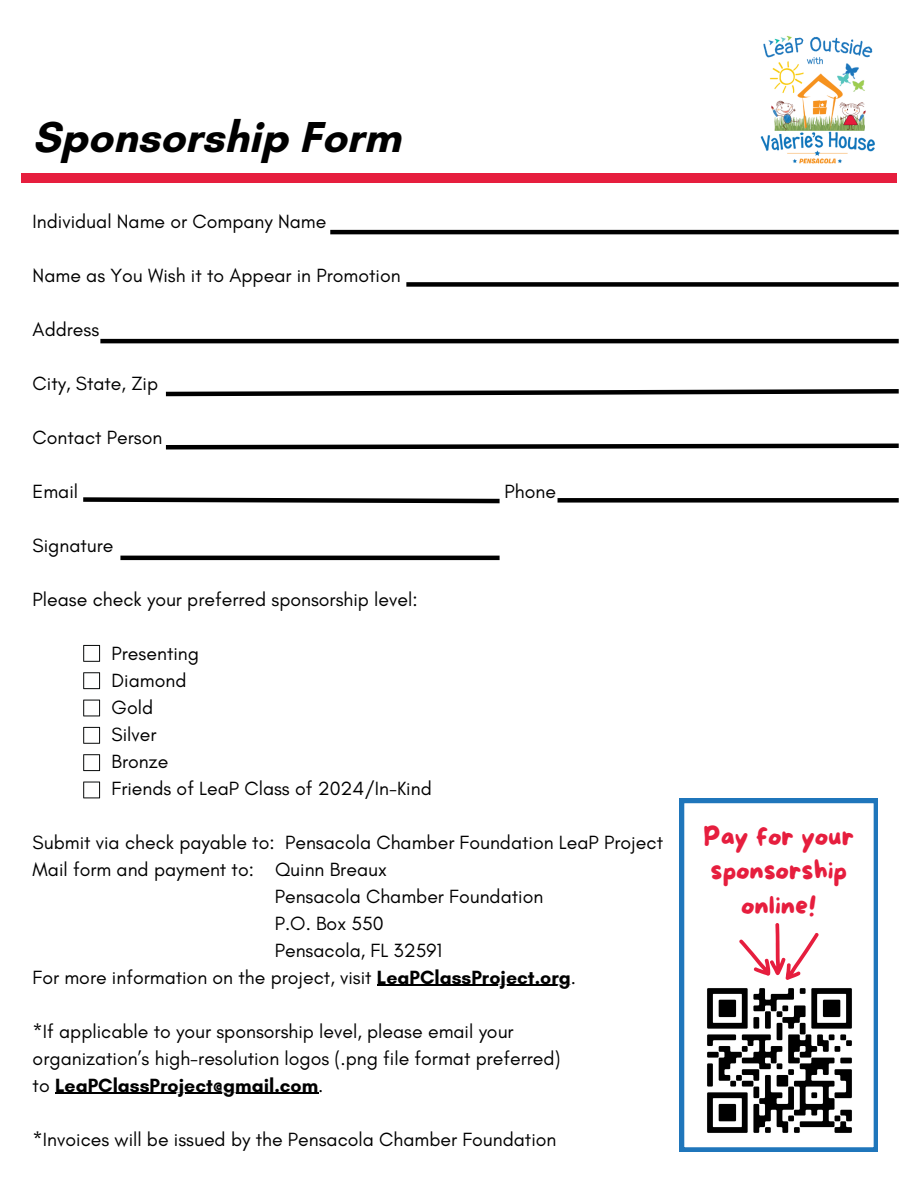
<style>
.page{position:relative;width:918px;height:1188px;background:#fff}
.page>*{position:absolute;margin:0;border:0;box-sizing:border-box;transform-origin:0 0}
.t1{font:700 44.1px "Glacial Indifference";color:#000}
.t2{font:25.5px/34.8px "More Sugar";color:#e61e3e;text-align:center}
.t3{font:19.5px "Glacial Indifference";color:#000}
.t4{font:700 19.5px "Glacial Indifference";color:#000}
.s1{font-weight:700}
.s2{font-weight:400}
</style>
<div class="page">
<img style="left:760px;top:35px;width:115px;height:129px">
<div style="left:21px;top:173px;width:844px;height:10px;background:#e61e3e"></div>
<div style="left:865px;top:173px;width:32px;height:10px;background:#e61e3e"></div>
<hr style="left:377px;top:985px;width:194px;height:1px;background:#000">
<hr style="left:55px;top:1093px;width:263px;height:1px;background:#000">
<svg style="left:83px;top:645px;width:17px;height:17px"></svg>
<svg style="left:83px;top:672px;width:17px;height:17px"></svg>
<svg style="left:83px;top:700px;width:17px;height:16px"></svg>
<svg style="left:83px;top:727px;width:17px;height:17px"></svg>
<svg style="left:83px;top:754px;width:17px;height:17px"></svg>
<svg style="left:83px;top:782px;width:17px;height:16px"></svg>
<hr style="left:330px;top:230px;width:569px;height:4px;background:#000">
<div style="left:406px;top:282px;width:493px;height:5px;background:#000"></div>
<hr style="left:100px;top:339px;width:799px;height:4px;background:#000">
<svg style="left:165px;top:389px;width:734px;height:8px"></svg>
<svg style="left:165px;top:443px;width:734px;height:7px"></svg>
<svg style="left:83px;top:497px;width:417px;height:7px"></svg>
<div style="left:558px;top:498px;width:341px;height:5px;background:#000"></div>
<hr style="left:120px;top:556px;width:380px;height:4px;background:#000">
<svg style="left:680px;top:799px;width:198px;height:353px"></svg>
<p class="t1" style="left:33px;top:110px;width:370px">Sponsorship Form</p>
<p class="t3" style="left:33px;top:209px;width:295px">Individual Name or Company Name</p>
<p class="t3" style="left:33px;top:263px;width:369px">Name as You Wish it to Appear in Promotion</p>
<p class="t3" style="left:33px;top:317px;width:68px">Address</p>
<p class="t3" style="left:33px;top:371px;width:127px">City, State, Zip</p>
<p class="t3" style="left:33px;top:425px;width:131px">Contact Person</p>
<p class="t3" style="left:33px;top:479px;width:47px">Email</p>
<p class="t3" style="left:505px;top:479px;width:53px">Phone</p>
<p class="t3" style="left:33px;top:533px;width:82px">Signature</p>
<p class="t3" style="left:33px;top:587px;width:386px">Please check your preferred sponsorship level:</p>
<p class="t3" style="left:112px;top:641px;width:89px">Presenting</p>
<p class="t3" style="left:112px;top:668px;width:76px">Diamond</p>
<p class="t3" style="left:112px;top:695px;width:43px">Gold</p>
<p class="t3" style="left:112px;top:722px;width:46px">Silver</p>
<p class="t3" style="left:112px;top:749px;width:58px">Bronze</p>
<p class="t3" style="left:112px;top:776px;width:322px">Friends of LeaP Class of 2024/In-Kind</p>
<p class="t3" style="left:33px;top:830px;width:632px">Submit via check payable to: Pensacola Chamber Foundation LeaP Project</p>
<p class="t3" style="left:33px;top:857px;width:356px">Mail form and payment to: Quinn Breaux</p>
<p class="t3" style="left:275px;top:884px;width:270px">Pensacola Chamber Foundation</p>
<p class="t3" style="left:275px;top:911px;width:110px">P.O. Box 550</p>
<p class="t3" style="left:275px;top:938px;width:169px">Pensacola, FL 32591</p>
<p class="t3" style="left:33px;top:965px;width:545px">For more information on the project, visit <span class="s1">LeaPClassProject.org</span>.</p>
<p class="t3" style="left:33px;top:1019px;width:483px">*If applicable to your sponsorship level, please email your</p>
<p class="t3" style="left:33px;top:1046px;width:529px">organization’s high-resolution logos (.png file format preferred)</p>
<p class="t4" style="left:33px;top:1073px;width:292px"><span class="s2">to</span> LeaPClassProject@gmail.com<span class="s2">.</span></p>
<p class="t3" style="left:33px;top:1127px;width:525px">*Invoices will be issued by the Pensacola Chamber Foundation</p>
<p class="t2" style="left:704px;top:820px;width:152px">Pay for your sponsorship online!</p>
</div>
